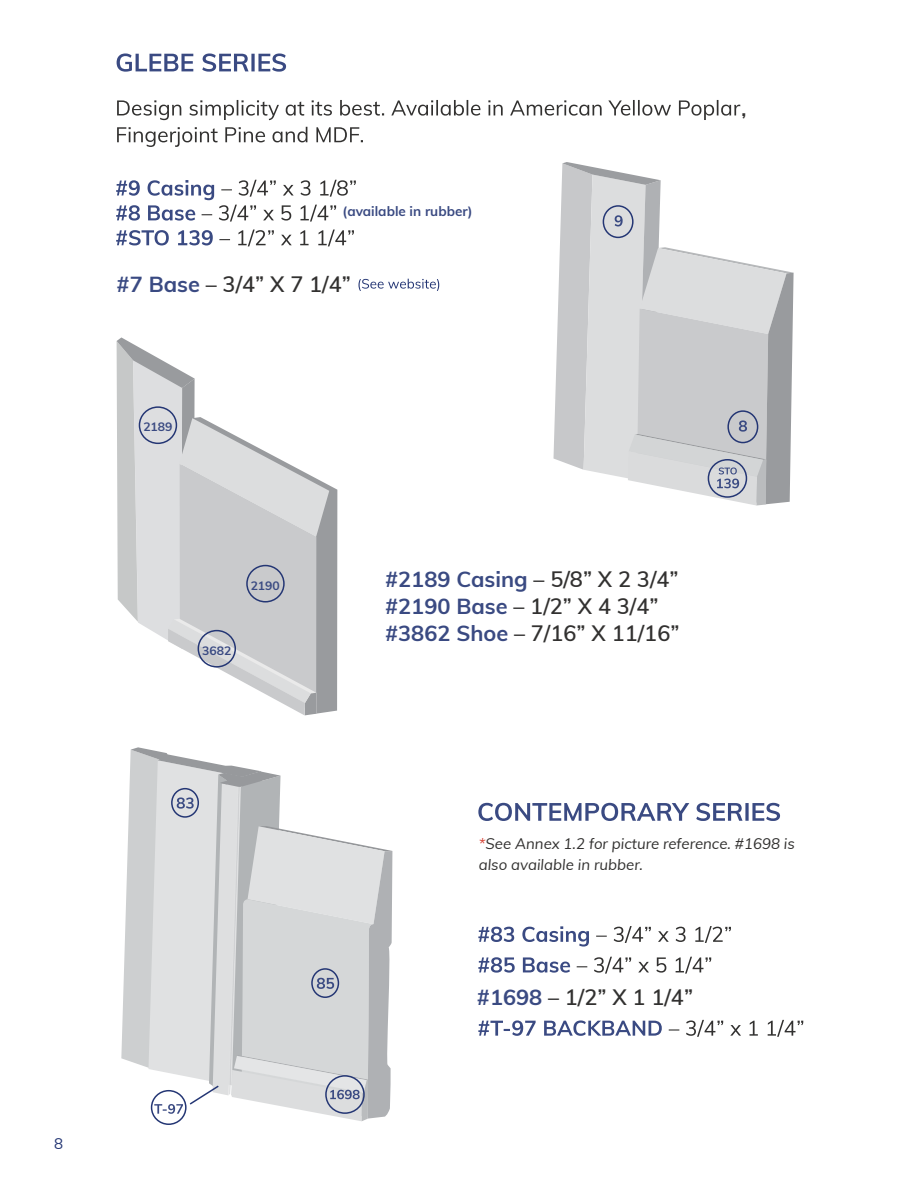
<style>
.page{position:relative;width:918px;height:1188px;background:#fff}
.page>*{position:absolute;margin:0;border:0;box-sizing:border-box;transform-origin:0 0}
.t1{font:600 21.75px/27px "Muli";color:#323130}
.t2{font:700 19.5px "Muli";color:#323130}
.t3{font:15px/21px "Muli";color:#323130}
.t4{font:15px "Muli";color:#243674}
.t5{font:700 13.5px "Muli";color:#3a4a82}
.t6{font:700 12.15px "Muli";color:#3a4a82}
.s1{font-weight:700;color:#3a4a82}
.s2{color:#d54134}
</style>
<div class="page">
<svg style="left:117px;top:127px;width:246px;height:20px"></svg>
<svg style="left:117px;top:100px;width:623px;height:20px"></svg>
<svg style="left:117px;top:53px;width:169px;height:19px"></svg>
<svg style="left:478px;top:803px;width:302px;height:18px"></svg>
<div style="left:151px;top:1090px;width:36px;height:35px;border:2px solid #243674;border-radius:50%"></div>
<svg style="left:219px;top:230px;width:135px;height:16px"></svg>
<svg style="left:116px;top:230px;width:97px;height:15px"></svg>
<svg style="left:116px;top:180px;width:240px;height:42px"></svg>
<svg style="left:554px;top:162px;width:240px;height:344px"></svg>
<div style="left:603px;top:205px;width:31px;height:33px;border:2px solid #243674;border-radius:50%"></div>
<svg style="left:358px;top:279px;width:81px;height:12px"></svg>
<svg style="left:669px;top:1020px;width:134px;height:17px"></svg>
<svg style="left:478px;top:1020px;width:184px;height:16px"></svg>
<svg style="left:577px;top:957px;width:134px;height:17px"></svg>
<svg style="left:478px;top:957px;width:92px;height:16px"></svg>
<svg style="left:596px;top:926px;width:135px;height:17px"></svg>
<svg style="left:478px;top:926px;width:111px;height:21px"></svg>
<svg style="left:121px;top:747px;width:271px;height:374px"></svg>
<svg style="left:117px;top:337px;width:220px;height:379px"></svg>
<div style="left:139px;top:406px;width:38px;height:38px;border:2px solid #243674;border-radius:50%"></div>
<div style="left:246px;top:565px;width:39px;height:38px;border:2px solid #243674;border-radius:50%"></div>
<div style="left:198px;top:630px;width:38px;height:38px;border:2px solid #243674;border-radius:50%"></div>
<p class="t5" style="left:343px;top:202px;width:132px">(available in rubber)</p>
<p class="t1" style="left:117px;top:269px;width:236px"><span class="s1">#7 Base</span> – 3/4” X 7 1/4”</p>
<p class="t6" style="left:143px;top:418px;width:31px">2189</p>
<p class="t6" style="left:251px;top:577px;width:31px">2190</p>
<p class="t6" style="left:202px;top:642px;width:31px">3682</p>
<p class="t1" style="left:385px;top:564px;width:296px"><span class="s1">#2189 Casing</span> – 5/8” X 2 3/4” <span class="s1">#2190 Base</span> – 1/2” X 4 3/4” <span class="s1">#3862 Shoe</span> – 7/16” X 11/16”</p>
<p class="t2" style="left:741px;top:94px;width:6px">,</p>
<p class="t4" style="left:54px;top:1133px;width:10px">8</p>
<p class="t3" style="left:478px;top:832px;width:320px"><span class="s2">*</span>See Annex 1.2 for picture reference. #1698 is also available in rubber.</p>
<p class="t1" style="left:477px;top:983px;width:218px"><span class="s1">#1698</span> – 1/2” X 1 1/4”</p>
</div>
